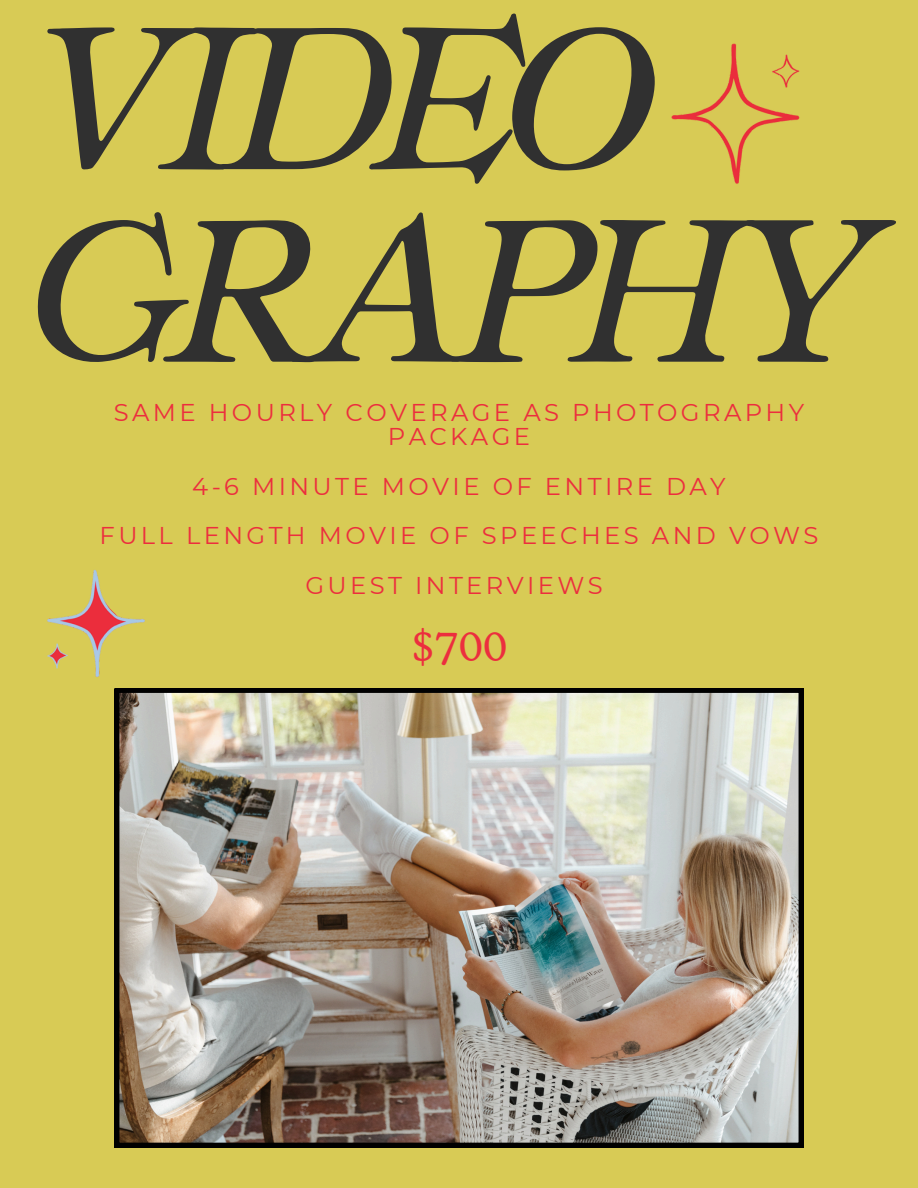
<style>
.page{position:relative;width:918px;height:1188px;background:#d8cb55}
.page>*{position:absolute;margin:0;border:0;box-sizing:border-box;transform-origin:0 0}
.t1{font:224.4px/192.3px "Ten Pounds";letter-spacing:-.07em;color:#303030}
.t2{font:300 45px "Cooper BT";color:#ec2e3e}
.t3{font:24.3px/24.8px "Montserrat";letter-spacing:.14em;color:#ec2e3e;text-align:center}
</style>
<div class="page">
<img style="left:115px;top:688px;width:688px;height:459px">
<img style="left:671px;top:43px;width:129px;height:141px">
<img style="left:47px;top:569px;width:115px;height:129px">
<p class="t1" style="left:26px;top:-4px;width:854px">VIDEO<br>GRAPHY</p>
<p class="t3" style="left:114px;top:400px;width:692px">SAME HOURLY COVERAGE AS PHOTOGRAPHY<br>PACKAGE</p>
<p class="t3" style="left:192px;top:474px;width:535px">4-6 MINUTE MOVIE OF ENTIRE DAY</p>
<p class="t3" style="left:100px;top:523px;width:720px">FULL LENGTH MOVIE OF SPEECHES AND VOWS</p>
<p class="t3" style="left:305px;top:573px;width:299px">GUEST INTERVIEWS</p>
<p class="t2" style="left:411px;top:618px;width:98px">$700</p>
</div>
